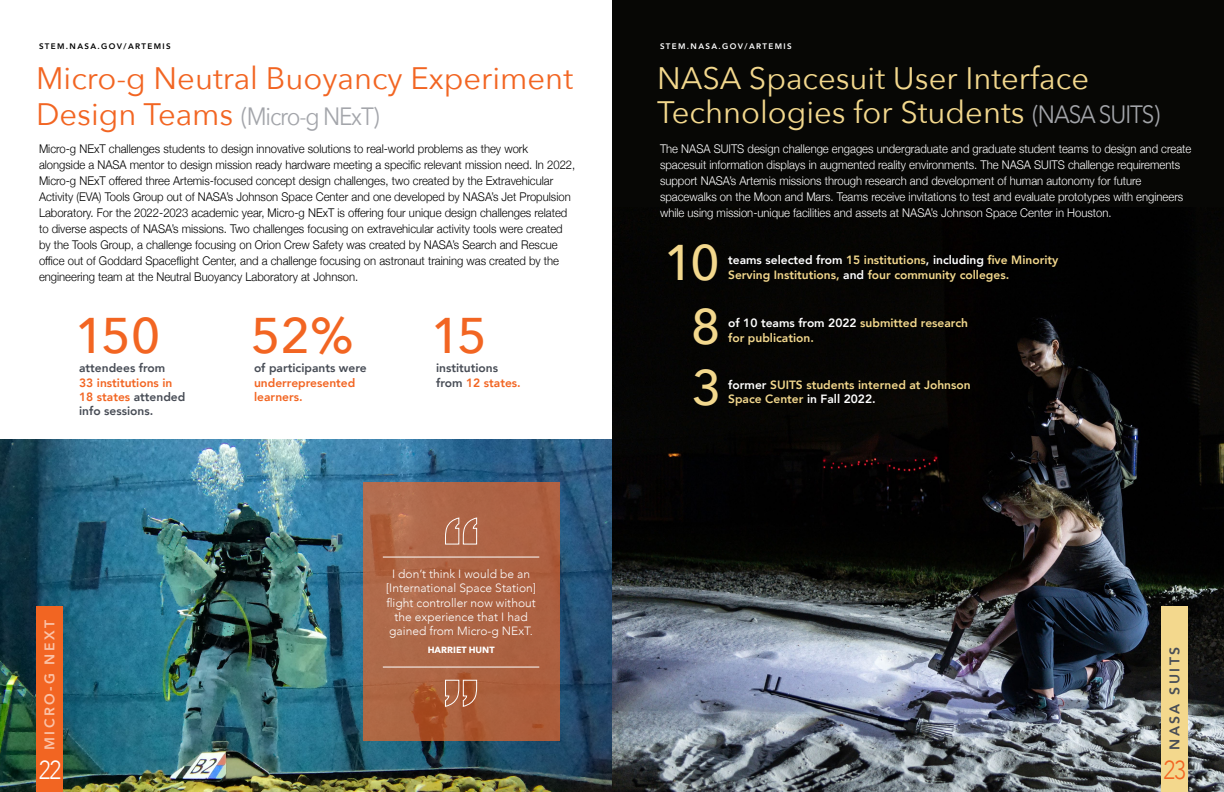
<style>
.page{position:relative;width:1224px;height:792px;background:#fff}
.page>*{position:absolute;margin:0;border:0;box-sizing:border-box;transform-origin:0 0}
.t1{font:500 50px "Avenir Next";letter-spacing:-.035em;color:#f26522}
.t2{font:500 50px "Avenir Next";color:#f3d88d}
.t3{font:31px/34px "Avenir Next";color:#f3d88d}
.t4{font:31px "Avenir Next";color:#f26522}
.t5{font:300 26px "Avenir";color:#f26522;scale:.87 1}
.t6{font:300 26px "Avenir";color:#fff;scale:.87 1}
.t7{font:25px "Avenir Next";letter-spacing:-.05em;color:#a3a5aa;scale:.9 1}
.t8{font:800 14px "Avenir";letter-spacing:.17em;color:#fac2a7}
.t9{font:800 14px "Avenir";letter-spacing:.17em;color:#474c55}
.t10{font:300 12px/16px "Helvetica Neue";color:#000;scale:.94 1}
.t11{font:300 12px/16px "Helvetica Neue";color:#fff;scale:.94 1}
.t12{font:800 12px "Avenir";color:#f3d88d}
.t13{font:300 12px/14.4px "Avenir";color:#fff;text-align:center}
.t14{font:800 12px "Avenir";color:#fff}
.t15{font:800 12px/14.4px "Avenir";color:#f26522}
.t16{font:800 12px/14.4px "Avenir";color:#474c55}
.t17{font:700 9px "Avenir Next";color:#fff}
.t18{font:800 8px "Avenir";letter-spacing:.17em;color:#000}
.t19{font:800 8px "Avenir";letter-spacing:.17em;color:#fff}
.s1{font-size:31px;color:#f26522}
.s2{color:#474c55}
.s3{color:#f26522}
.s4{font-size:25px;color:#a3a5aa}
.s5{color:#f3d88d}
.s6{color:#fff}
</style>
<div class="page">
<div style="left:612px;top:0;width:612px;height:792px;background:#070705"></div>
<img style="left:612px;top:318px;width:612px;height:474px">
<div style="left:1161px;top:606px;width:27px;height:186px;background:#f3d88d"></div>
<img style="left:0;top:439px;width:612px;height:353px">
<div style="left:36px;top:606px;width:27px;height:186px;background:#f26522"></div>
<svg style="left:363px;top:482px;width:196px;height:259px;background:#ad6443"></svg>
<svg style="left:445px;top:517px;width:33px;height:28px"></svg>
<svg style="left:445px;top:679px;width:33px;height:29px"></svg>
<hr style="left:383px;top:557px;width:156px;height:1px;background:#fff">
<hr style="left:383px;top:667px;width:156px;height:1px;background:#fff">
<p class="t18" style="left:39px;top:39px;width:133px">STEM.NASA.GOV/ARTEMIS</p>
<h2 class="t4" style="left:36px;top:52px;width:539px">Micro-g Neutral Buoyancy Experiment</h2>
<h3 class="t7" style="left:36px;top:95px;width:383px"><span class="s1">Design Teams</span> (Micro-g NExT)</h3>
<p class="t10" style="left:39px;top:140px;width:572px">Micro-g NExT challenges students to design innovative solutions to real-world problems as they work alongside a NASA mentor to design mission ready hardware meeting a specific relevant mission need. In 2022, Micro-g NExT offered three Artemis-focused concept design challenges, two created by the Extravehicular Activity (EVA) Tools Group out of NASA’s Johnson Space Center and one developed by NASA’s Jet Propulsion Laboratory. For the 2022-2023 academic year, Micro-g NExT is offering four unique design challenges related to diverse aspects of NASA’s missions. Two challenges focusing on extravehicular activity tools were created by the Tools Group, a challenge focusing on Orion Crew Safety was created by NASA’s Search and Rescue office out of Goddard Spaceflight Center, and a challenge focusing on astronaut training was created by the engineering team at the Neutral Buoyancy Laboratory at Johnson.</p>
<h1 class="t1" style="left:75px;top:293px;width:87px">150</h1>
<p class="t16" style="left:79px;top:361px;width:88px">attendees from</p>
<p class="t15" style="left:79px;top:375px;width:108px">33 institutions in<br>18 states <span class="s2">attended info sessions.</span></p>
<p class="t8" style="left:39px;top:750px;width:131px;rotate:-90deg">MICRO-G NEXT</p>
<h3 class="t6" style="left:39px;top:754px;width:27px">22</h3>
<h1 class="t1" style="left:251px;top:293px;width:104px">52%</h1>
<p class="t16" style="left:254px;top:361px;width:114px">of participants were</p>
<p class="t15" style="left:254px;top:375px;width:103px">underrepresented learners.</p>
<h1 class="t1" style="left:431px;top:293px;width:57px">15</h1>
<p class="t16" style="left:436px;top:361px;width:86px">institutions from <span class="s3">12 states.</span></p>
<p class="t13" style="left:386px;top:567px;width:151px">I don’t think I would be an [International Space Station] flight controller now without the experience that I had gained from Micro-g NExT.</p>
<p class="t17" style="left:428px;top:643px;width:68px">HARRIET HUNT</p>
<p class="t19" style="left:660px;top:39px;width:133px">STEM.NASA.GOV/ARTEMIS</p>
<h2 class="t3" style="left:657px;top:60px;width:505px">NASA Spacesuit User Interface<br>Technologies for Students <span class="s4">(NASA SUITS)</span></h2>
<p class="t11" style="left:660px;top:140px;width:567px">The NASA SUITS design challenge engages undergraduate and graduate student teams to design and create spacesuit information displays in augmented reality environments. The NASA SUITS challenge requirements support NASA’s Artemis missions through research and development of human autonomy for future spacewalks on the Moon and Mars. Teams receive invitations to test and evaluate prototypes with engineers while using mission-unique facilities and assets at NASA’s Johnson Space Center in Houston.</p>
<h1 class="t2" style="left:664px;top:220px;width:57px">10</h1>
<h1 class="t2" style="left:691px;top:284px;width:31px">8</h1>
<h1 class="t2" style="left:692px;top:345px;width:31px">3</h1>
<p class="t14" style="left:728px;top:251px;width:332px">teams selected from <span class="s5">15 institutions</span>, including <span class="s5">five Minority</span></p>
<p class="t12" style="left:728px;top:265px;width:283px">Serving Institutions, <span class="s6">and</span> four community colleges.</p>
<p class="t14" style="left:728px;top:314px;width:241px">of 10 teams from 2022 <span class="s5">submitted research</span></p>
<p class="t12" style="left:728px;top:328px;width:87px">for publication.</p>
<p class="t12" style="left:728px;top:375px;width:244px"><span class="s6">former</span> SUITS students interned at Johnson</p>
<p class="t12" style="left:728px;top:390px;width:149px">Space Center <span class="s6">in Fall 2022.</span></p>
<p class="t9" style="left:1164px;top:750px;width:105px;rotate:-90deg">NASA SUITS</p>
<h3 class="t5" style="left:1163px;top:754px;width:27px">23</h3>
</div>
